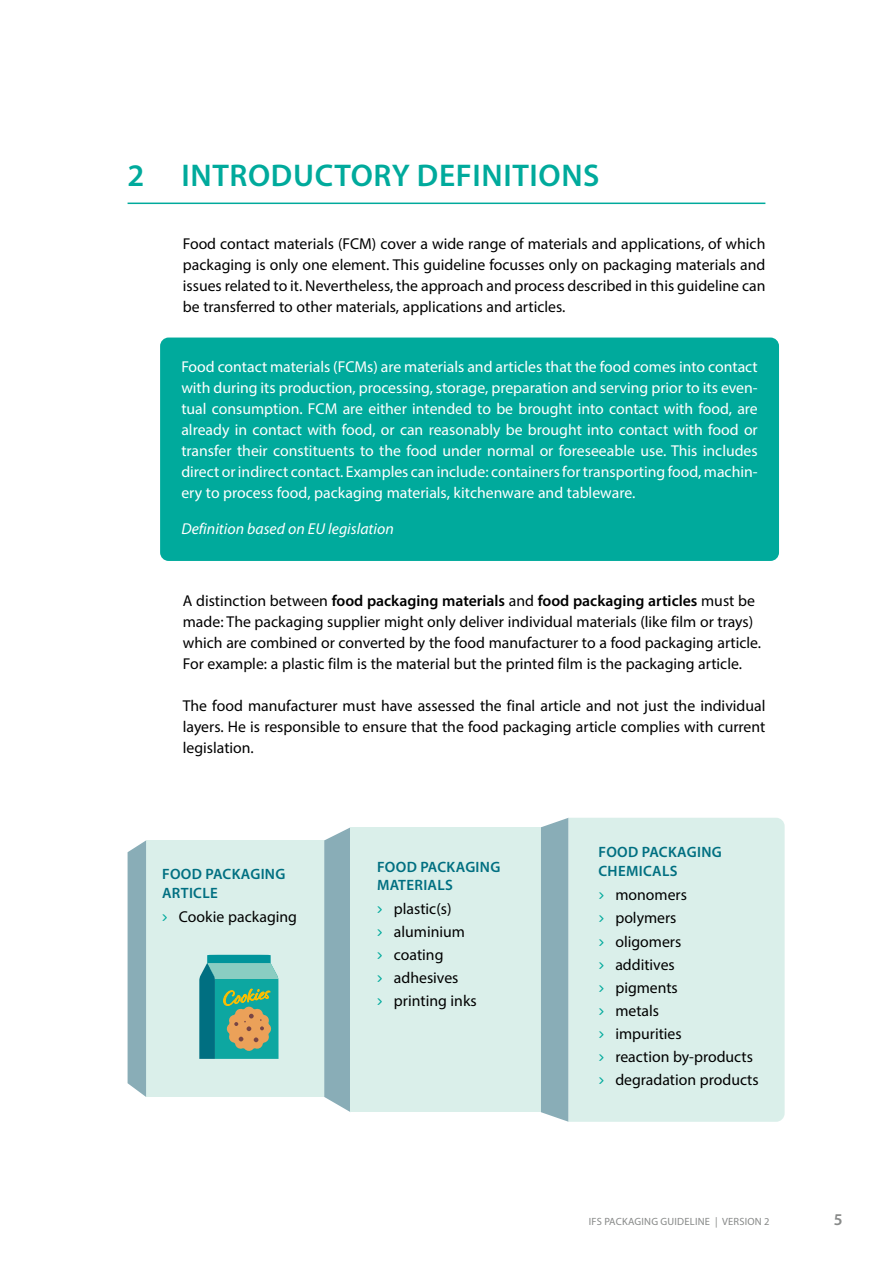
<style>
.page{position:relative;width:893px;height:1263px;background:#fff}
.page>*{position:absolute;margin:0;border:0;box-sizing:border-box;transform-origin:0 0}
.t1{font:600 31.5px "Myriad Pro";letter-spacing:.02em;color:#00aa9c}
.t2{font:600 16.5px "Myriad Pro";color:#878988}
.t3{font:15.75px/23.1px "Myriad Pro";color:#000}
.t4{font:15.75px/21px "Myriad Pro";color:#fff;text-align:justify}
.t5{font:italic 15.75px "Myriad Pro";color:#fff}
.t6{font:600 15px/18.9px "Myriad Pro";letter-spacing:.02em;color:#006f81}
.t7{font:10.5px "Myriad Pro";letter-spacing:.02em;color:#878988}
.s1{font-weight:600}
.s2{font-family:"Neo Sans W1 G";color:#00aa9c}
</style>
<div class="page">
<div style="left:146px;top:840px;width:178px;height:257px;background:#daefea"></div>
<svg style="left:324px;top:827px;width:26px;height:285px"></svg>
<div style="left:128px;top:840px;width:18px;height:257px;background:#89adb7"></div>
<div style="left:350px;top:827px;width:198px;height:285px;background:#daefea"></div>
<div style="left:541px;top:818px;width:28px;height:304px;background:#89adb7"></div>
<div style="left:569px;top:818px;width:216px;height:304px;background:#daefea"></div>
<hr style="left:128px;top:203px;width:637px;height:1px;background:#00aa9c">
<div style="left:160px;top:338px;width:619px;height:223px;background:#00aa9c;border-radius:9px"></div>
<svg style="left:199px;top:955px;width:80px;height:104px"></svg>
<h1 class="t1" style="left:128px;top:155px;width:474px">2 INTRODUCTORY DEFINITIONS</h1>
<p class="t3" style="left:183px;top:233px;width:584px;line-height:21px;text-align:justify">Food contact materials (FCM) cover a wide range of materials and applications, of which packaging is only one element. This guideline focusses only on packaging materials and issues related to it. Nevertheless, the approach and process described in this guideline can be transferred to other materials, applications and articles.</p>
<p class="t4" style="left:181px;top:356px;width:578px">Food contact materials (FCMs) are materials and articles that the food comes into contact with during its production, processing, storage, preparation and serving prior to its even&shy;tual consumption. FCM are either intended to be brought into contact with food, are already in contact with food, or can reasonably be brought into contact with food or transfer their constituents to the food under normal or foreseeable use. This includes direct or indirect contact. Examples can include: containers for transporting food, machin&shy;ery to process food, packaging materials, kitchenware and tableware.</p>
<p class="t5" style="left:181px;top:520px;width:214px">Definition based on EU legislation</p>
<p class="t3" style="left:183px;top:589px;width:580px;line-height:21px">A distinction between <span class="s1">food packaging materials</span> and <span class="s1">food packaging articles</span> must be made: The packaging supplier might only deliver individual materials (like film or trays) which are combined or converted by the food manufacturer to a food packaging article.<br>For example: a plastic film is the material but the printed film is the packaging article.</p>
<p class="t3" style="left:183px;top:694px;width:584px;line-height:21px;text-align:justify">The food manufacturer must have assessed the final article and not just the individual layers. He is responsible to ensure that the food packaging article complies with current legislation.</p>
<p class="t6" style="left:162px;top:864px;width:125px">FOOD PACKAGING<br>ARTICLE</p>
<p class="t3" style="left:162px;top:905px;width:136px"><span class="s2">›</span> Cookie packaging</p>
<p class="t6" style="left:377px;top:857px;width:125px;line-height:18px">FOOD PACKAGING<br>MATERIALS</p>
<p class="t3" style="left:377px;top:897px;width:101px"><span class="s2">›</span> plastic(s)<br><span class="s2">›</span> aluminium<br><span class="s2">›</span> coating<br><span class="s2">›</span> adhesives<br><span class="s2">›</span> printing inks</p>
<p class="t6" style="left:598px;top:842px;width:125px">FOOD PACKAGING<br>CHEMICALS</p>
<p class="t3" style="left:598px;top:883px;width:162px"><span class="s2">›</span> monomers<br><span class="s2">›</span> polymers<br><span class="s2">›</span> oligomers<br><span class="s2">›</span> additives<br><span class="s2">›</span> pigments<br><span class="s2">›</span> metals<br><span class="s2">›</span> impurities<br><span class="s2">›</span> reaction by-products <span class="s2">›</span> degradation products</p>
<p class="t7" style="left:589px;top:1215px;width:182px">IFS PACKAGING GUIDELINE | VERSION 2</p>
<p class="t2" style="left:834px;top:1209px;width:10px">5</p>
</div>
